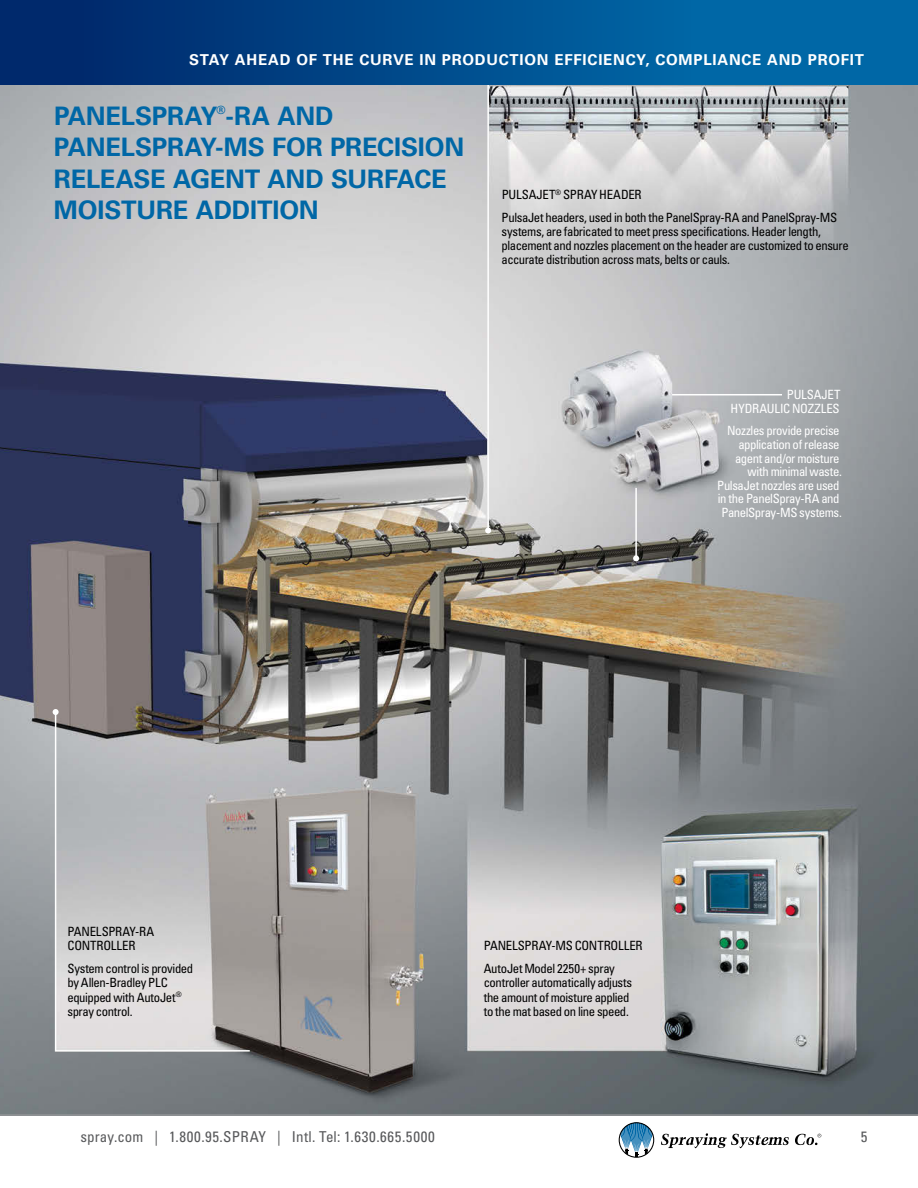
<style>
.page{position:relative;width:918px;height:1188px;background:#fff}
.page>*{position:absolute;margin:0;border:0;box-sizing:border-box;transform-origin:0 0}
.t1{font:700 25.5px/31.5px "Univers LT Std";letter-spacing:-.01em;color:#0067a6}
.t2{font:700 15px "Univers LT Std";letter-spacing:.05em;color:#fff}
.t3{font:condensed 15px "Univers LT Std";letter-spacing:.03em;color:#58595b}
.Callouts_Sentence{font:condensed 12.75px/14.2px "Univers LT Std";letter-spacing:-.035em;color:#000}
.Callouts_Sentence-2{font:condensed 12.75px/13.5px "Univers LT Std";letter-spacing:-.035em;color:#fff;text-align:right}
.Callout_Caps{font:condensed 12.75px/14.2px "Univers LT Std";letter-spacing:-.015em;color:#000}
.Callout_Caps-2{font:condensed 12.75px/14.2px "Univers LT Std";letter-spacing:-.01em;color:#fff;text-align:right}
.t4{font:700 11.4px "Univers LT Std";color:#0067a6}
</style>
<div class="page">
<img style="left:0;top:85px;width:918px;height:1029px">
<hr style="left:635px;top:488px;width:2px;height:70px;background:#fff">
<svg style="left:633px;top:555px;width:6px;height:6px"></svg>
<hr style="left:672px;top:394px;width:110px;height:1px;background:#fff">
<hr style="left:487px;top:66px;width:2px;height:465px;background:#fff">
<svg style="left:485px;top:528px;width:6px;height:6px"></svg>
<svg style="left:54px;top:711px;width:197px;height:341px;background:#bab8b9"></svg>
<svg style="left:53px;top:709px;width:6px;height:6px"></svg>
<hr style="left:0;top:1114px;width:918px;height:2px;background:#939598">
<div style="left:0;top:0;width:918px;height:85px;background:linear-gradient(to right,#00266a,#0073b1)"></div>
<svg style="left:619px;top:1122px;width:35px;height:36px"></svg>
<svg style="left:661px;top:1133px;width:128px;height:15px"></svg>
<svg style="left:795px;top:1134px;width:26px;height:11px"></svg>
<p class="t2" style="left:189px;top:51px;width:676px">STAY AHEAD OF THE CURVE IN PRODUCTION EFFICIENCY, COMPLIANCE AND PROFIT</p>
<p class="t4" style="left:217px;top:103px;width:11px">®</p>
<p class="t1" style="left:54px;top:131px;width:412px">PANELSPRAY-MS FOR PRECISION<br>RELEASE AGENT AND SURFACE<br>MOISTURE ADDITION</p>
<p class="t1" style="left:54px;top:100px;width:281px">PANELSPRAY -RA AND</p>
<p class="Callout_Caps" style="left:502px;top:187px;width:142px">PULSAJET<sup>®</sup> SPRAY HEADER</p>
<p class="Callouts_Sentence" style="left:502px;top:210px;width:349px">PulsaJet headers, used in both the PanelSpray-RA and PanelSpray-MS systems, are fabricated to meet press specifications. Header length, placement and nozzles placement on the header are customized to ensure accurate distribution across mats, belts or cauls.</p>
<p class="Callout_Caps-2" style="left:731px;top:387px;width:111px">PULSAJET<br>HYDRAULIC NOZZLES</p>
<p class="Callouts_Sentence-2" style="left:717px;top:424px;width:126px">Nozzles provide precise application of release agent and/or moisture with minimal waste.<br>PulsaJet nozzles are used in the PanelSpray-RA and<br>PanelSpray-MS systems.</p>
<p class="Callout_Caps" style="left:67px;top:924px;width:88px">PANELSPRAY-RA<br>CONTROLLER</p>
<p class="Callouts_Sentence" style="left:67px;top:961px;width:127px">System control is provided by Allen-Bradley PLC equipped with AutoJet<sup>® </sup>spray control.</p>
<p class="Callout_Caps" style="left:484px;top:938px;width:160px">PANELSPRAY-MS CONTROLLER</p>
<p class="Callouts_Sentence" style="left:484px;top:961px;width:150px">AutoJet Model 2250+ spray controller automatically adjusts the amount of moisture applied to the mat based on line speed.</p>
<p class="t3" style="left:80px;top:1128px;width:356px">spray.com | 1.800.95.SPRAY | Intl. Tel: 1.630.665.5000</p>
<p class="t3" style="left:861px;top:1128px;width:8px">5</p>
</div>
